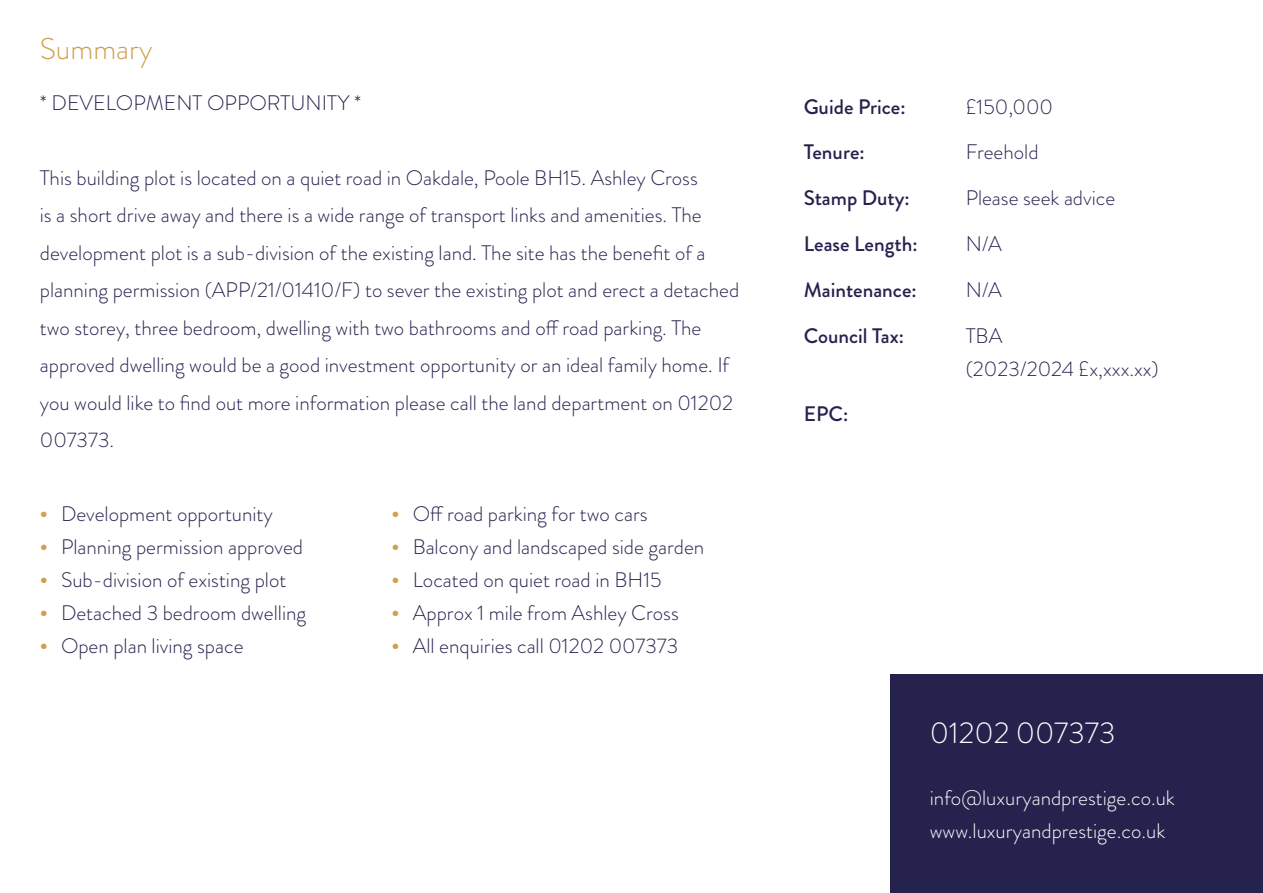
<style>
.page{position:relative;width:1263px;height:893px;background:#fff}
.page>*{position:absolute;margin:0;border:0;box-sizing:border-box;transform-origin:0 0}
.t1{font:300 30px "Brandon Grotesque";color:#fff}
.t2{font:300 30px "Brandon Grotesque";color:#cfa04f}
.t3{font:300 21px/37.5px "Brandon Grotesque";color:#26224e}
.t4{font:500 21px "Brandon Grotesque";color:#26224e}
.t5{font:300 21px/33px "Brandon Grotesque";color:#fff}
.s1{font-weight:700;color:#cfa04d}
</style>
<div class="page">
<div style="left:890px;top:674px;width:373px;height:219px;background:#26224e"></div>
<h1 class="t2" style="left:40px;top:28px;width:114px">Summary</h1>
<p class="t3" style="left:40px;top:84px;width:323px">* DEVELOPMENT OPPORTUNITY *</p>
<p class="t3" style="left:40px;top:159px;width:701px">This building plot is located on a quiet road in Oakdale, Poole BH15. Ashley Cross<br>is a short drive away and there is a wide range of transport links and amenities. The development plot is a sub-division of the existing land. The site has the benefit of a planning permission (APP/21/01410/F) to sever the existing plot and erect a detached two storey, three bedroom, dwelling with two bathrooms and off road parking. The approved dwelling would be a good investment opportunity or an ideal family home. If you would like to find out more information please call the land department on 01202<br>007373.</p>
<p class="t3" style="left:40px;top:495px;width:234px"><span class="s1">•</span> Development opportunity</p>
<p class="t3" style="left:40px;top:528px;width:265px"><span class="s1">•</span> Planning permission approved</p>
<p class="t3" style="left:40px;top:561px;width:248px"><span class="s1">•</span> Sub-division of existing plot</p>
<p class="t3" style="left:40px;top:594px;width:268px"><span class="s1">•</span> Detached 3 bedroom dwelling</p>
<p class="t3" style="left:40px;top:627px;width:205px"><span class="s1">•</span> Open plan living space</p>
<p class="t3" style="left:391px;top:495px;width:258px"><span class="s1">•</span> Off road parking for two cars</p>
<p class="t3" style="left:391px;top:528px;width:314px"><span class="s1">•</span> Balcony and landscaped side garden</p>
<p class="t3" style="left:391px;top:561px;width:272px"><span class="s1">•</span> Located on quiet road in BH15</p>
<p class="t3" style="left:391px;top:594px;width:289px"><span class="s1">•</span> Approx 1 mile from Ashley Cross</p>
<p class="t3" style="left:391px;top:627px;width:288px"><span class="s1">•</span> All enquiries call 01202 007373</p>
<p class="t4" style="left:804px;top:92px;width:103px">Guide Price:</p>
<p class="t3" style="left:966px;top:88px;width:89px">£150,000</p>
<p class="t4" style="left:804px;top:138px;width:62px">Tenure:</p>
<p class="t3" style="left:966px;top:134px;width:74px">Freehold</p>
<p class="t4" style="left:804px;top:183px;width:108px">Stamp Duty:</p>
<p class="t3" style="left:966px;top:179px;width:151px">Please seek advice</p>
<p class="t4" style="left:804px;top:229px;width:115px">Lease Length:</p>
<p class="t3" style="left:966px;top:225px;width:38px">N/A</p>
<p class="t4" style="left:804px;top:275px;width:115px">Maintenance:</p>
<p class="t3" style="left:966px;top:271px;width:38px">N/A</p>
<p class="t4" style="left:804px;top:321px;width:102px">Council Tax:</p>
<p class="t3" style="left:966px;top:319px;width:195px;line-height:33px">TBA<br>(2023/2024 £x,xxx.xx)</p>
<p class="t4" style="left:804px;top:399px;width:46px">EPC:</p>
<h1 class="t1" style="left:930px;top:712px;width:187px">01202 007373</h1>
<p class="t5" style="left:930px;top:781px;width:247px">info@luxuryandprestige.co.uk www.luxuryandprestige.co.uk</p>
</div>
